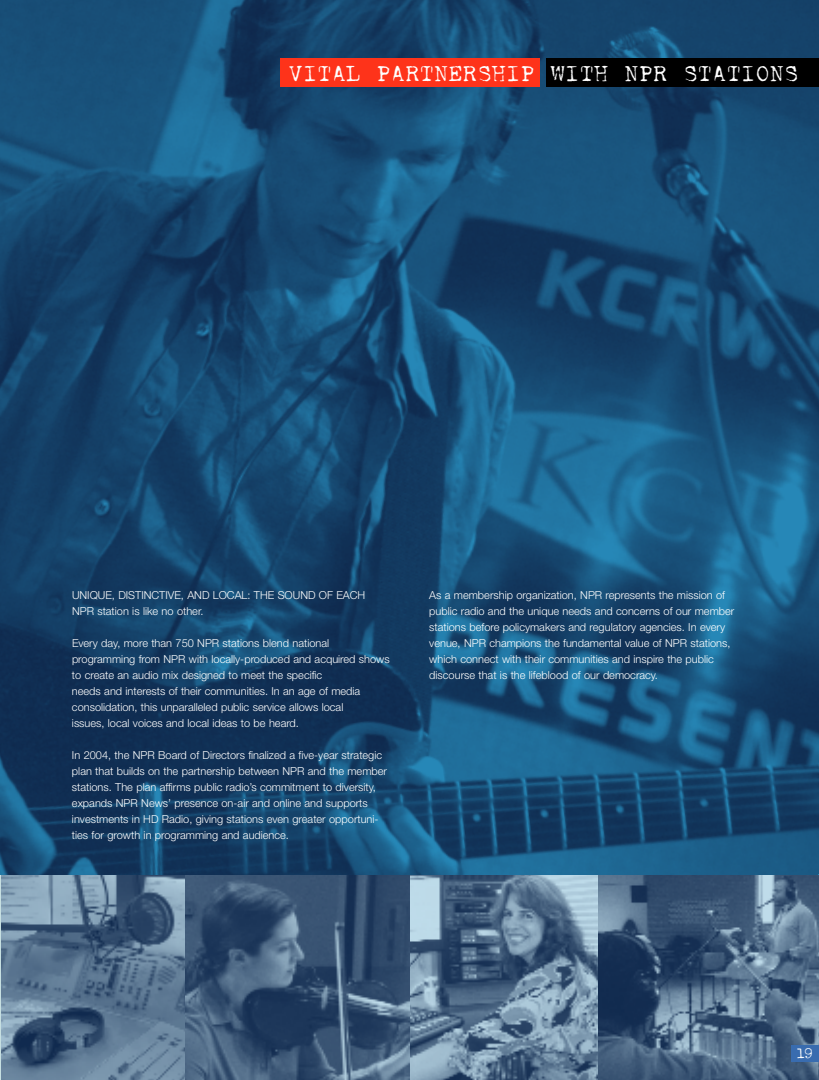
<style>
.page{position:relative;width:819px;height:1080px;background:#fff}
.page>*{position:absolute;margin:0;border:0;box-sizing:border-box;transform-origin:0 0}
.t1{font:25px "Vintage Typewriter One";letter-spacing:-.025em;color:#fff}
.t2{font:16px "Vintage Typewriter One";color:#fff}
.t3{font:300 11px/16px "Helvetica Neue";color:#fff}
</style>
<div class="page">
<img style="left:410px;top:875px;width:188px;height:205px">
<img style="left:1px;top:875px;width:184px;height:205px">
<img style="left:598px;top:875px;width:221px;height:205px">
<svg style="left:185px;top:875px;width:225px;height:205px;background:#3a5473"></svg>
<hr style="left:0;top:875px;width:1px;height:205px;background:#c6dfe1">
<img style="left:0;top:0;width:819px;height:875px">
<div style="left:792px;top:1045px;width:27px;height:17px;background:#396caf"></div>
<div style="left:280px;top:58px;width:260px;height:29px;background:#fe331a"></div>
<div style="left:546px;top:58px;width:273px;height:29px;background:#000"></div>
<h1 class="t1" style="left:288px;top:57px;width:512px">VITAL PARTNERSHIP WITH NPR STATIONS</h1>
<p class="t3" style="left:72px;top:588px;width:295px">UNIQUE, DISTINCTIVE, AND LOCAL: THE SOUND OF EACH<br>NPR station is like no other.</p>
<p class="t3" style="left:72px;top:636px;width:319px">Every day, more than 750 NPR stations blend national programming from NPR with locally-produced and acquired shows to create an audio mix designed to meet the specific<br>needs and interests of their communities. In an age of media consolidation, this unparalleled public service allows local<br>issues, local voices and local ideas to be heard.</p>
<p class="t3" style="left:72px;top:748px;width:317px">In 2004, the NPR Board of Directors finalized a five-year strategic plan that builds on the partnership between NPR and the member stations. The plan affirms public radio’s commitment to diversity, expands NPR News’ presence on-air and online and supports investments in HD Radio, giving stations even greater opportuni&shy;ties for growth in programming and audience.</p>
<p class="t3" style="left:429px;top:588px;width:307px">As a membership organization, NPR represents the mission of public radio and the unique needs and concerns of our member stations before policymakers and regulatory agencies. In every venue, NPR champions the fundamental value of NPR stations, which connect with their communities and inspire the public discourse that is the lifeblood of our democracy.</p>
<h2 class="t2" style="left:796px;top:1043px;width:19px">19</h2>
</div>
